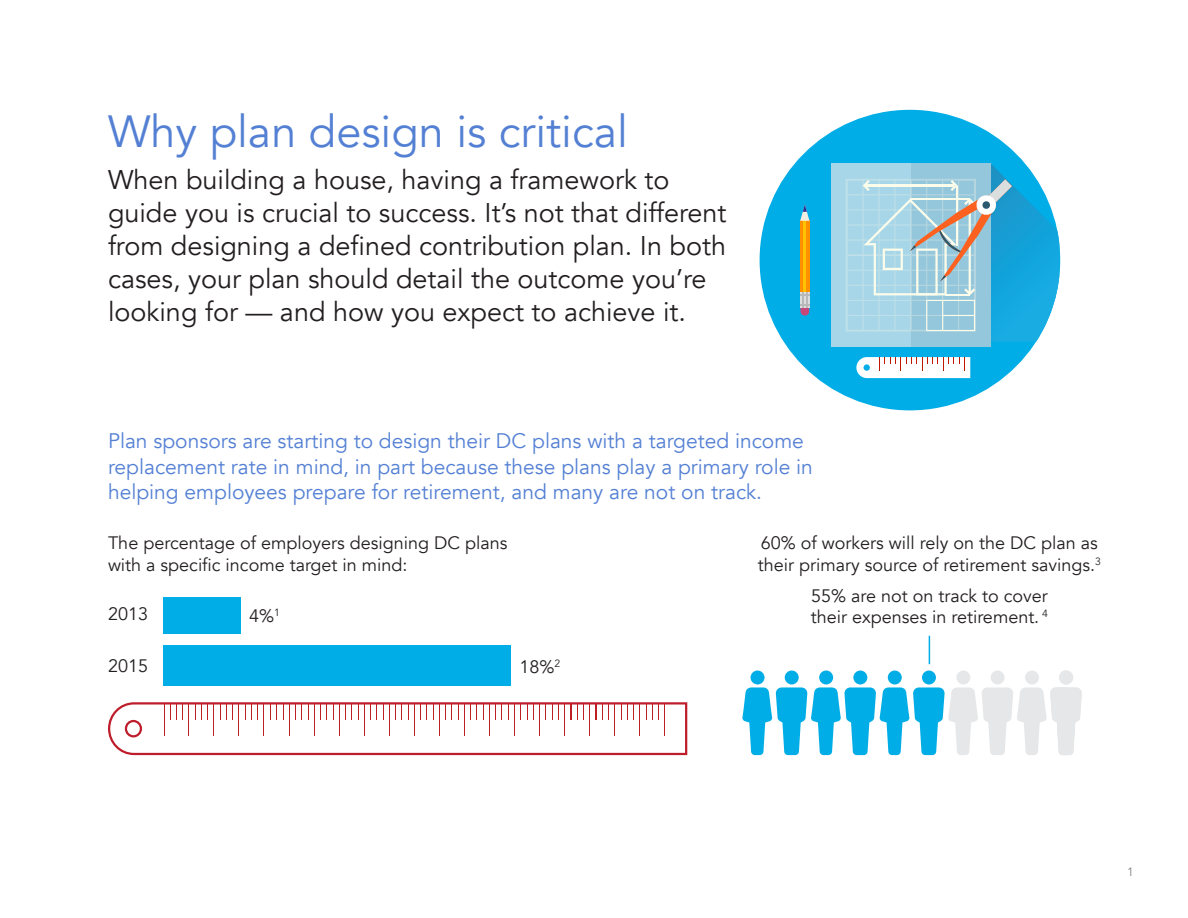
<style>
.page{position:relative;width:1188px;height:918px;background:#fff}
.page>*{position:absolute;margin:0;border:0;box-sizing:border-box;transform-origin:0 0}
.t1{font:45px "Avenir";color:#5480d4}
.t2{font:27px/33px "Avenir";color:#231f20}
.t3{font:21px/25.5px "Avenir";color:#5480d4}
.t4{font:18px/21.6px "Avenir";color:#231f20}
.t5{font:12px "Avenir";color:#808285}
.t6{font:10.5px "Avenir";color:#231f20}
</style>
<div class="page">
<div style="left:760px;top:110px;width:300px;height:300px;background:#00ade6;border-radius:50%"></div>
<div style="left:831px;top:163px;width:159px;height:184px;background:#a6d6e8"></div>
<div style="left:911px;top:163px;width:79px;height:184px;background:#94c7db"></div>
<svg style="left:846px;top:163px;width:213px;height:179px"></svg>
<svg style="left:856px;top:357px;width:114px;height:21px;background:#f0eced"></svg>
<div style="left:801px;top:301px;width:8px;height:15px;background:#c7477a;border-radius:4px"></div>
<div style="left:800px;top:221px;width:9px;height:71px;background:#ff9100"></div>
<hr style="left:803px;top:221px;width:3px;height:71px;background:#ffc200">
<svg style="left:800px;top:292px;width:9px;height:16px"></svg>
<svg style="left:800px;top:204px;width:9px;height:17px"></svg>
<svg style="left:108px;top:702px;width:580px;height:54px"></svg>
<hr style="left:314px;top:704px;width:1px;height:32px;background:#be1f24">
<hr style="left:564px;top:704px;width:1px;height:32px;background:#be1f24">
<svg style="left:742px;top:671px;width:340px;height:84px"></svg>
<div style="left:164px;top:598px;width:77px;height:36px;background:#00ade6"></div>
<div style="left:164px;top:646px;width:347px;height:40px;background:#00ade6"></div>
<svg style="left:929px;top:636px;width:1px;height:28px"></svg>
<p class="t1" style="left:108px;top:105px;width:521px">Why plan design is critical</p>
<p class="t2" style="left:108px;top:164px;width:620px">When building a house, having a framework to guide you is crucial to success. It’s not that different from designing a defined contribution plan. In both cases, your plan should detail the outcome you’re looking for — and how you expect to achieve it.</p>
<p class="t3" style="left:108px;top:429px;width:707px">Plan sponsors are starting to design their DC plans with a targeted income replacement rate in mind, in part because these plans play a primary role in helping employees prepare for retirement, and many are not on track.</p>
<p class="t4" style="left:758px;top:533px;width:345px">60% of workers will rely on the DC plan as their primary source of retirement savings.<sup>3</sup></p>
<p class="t4" style="left:811px;top:585px;width:239px">55% are not on track to cover their expenses in retirement.</p>
<p class="t4" style="left:108px;top:533px;width:401px">The percentage of employers designing DC plans with a specific income target in mind:</p>
<p class="t4" style="left:108px;top:604px;width:42px">2013</p>
<p class="t4" style="left:249px;top:605px;width:32px">4%<sup>1</sup></p>
<p class="t6" style="left:1042px;top:608px;width:7px">4</p>
<p class="t4" style="left:108px;top:655px;width:42px">2015</p>
<p class="t4" style="left:519px;top:657px;width:42px">18%<sup>2</sup></p>
<p class="t5" style="left:1127px;top:865px;width:8px">1</p>
</div>
